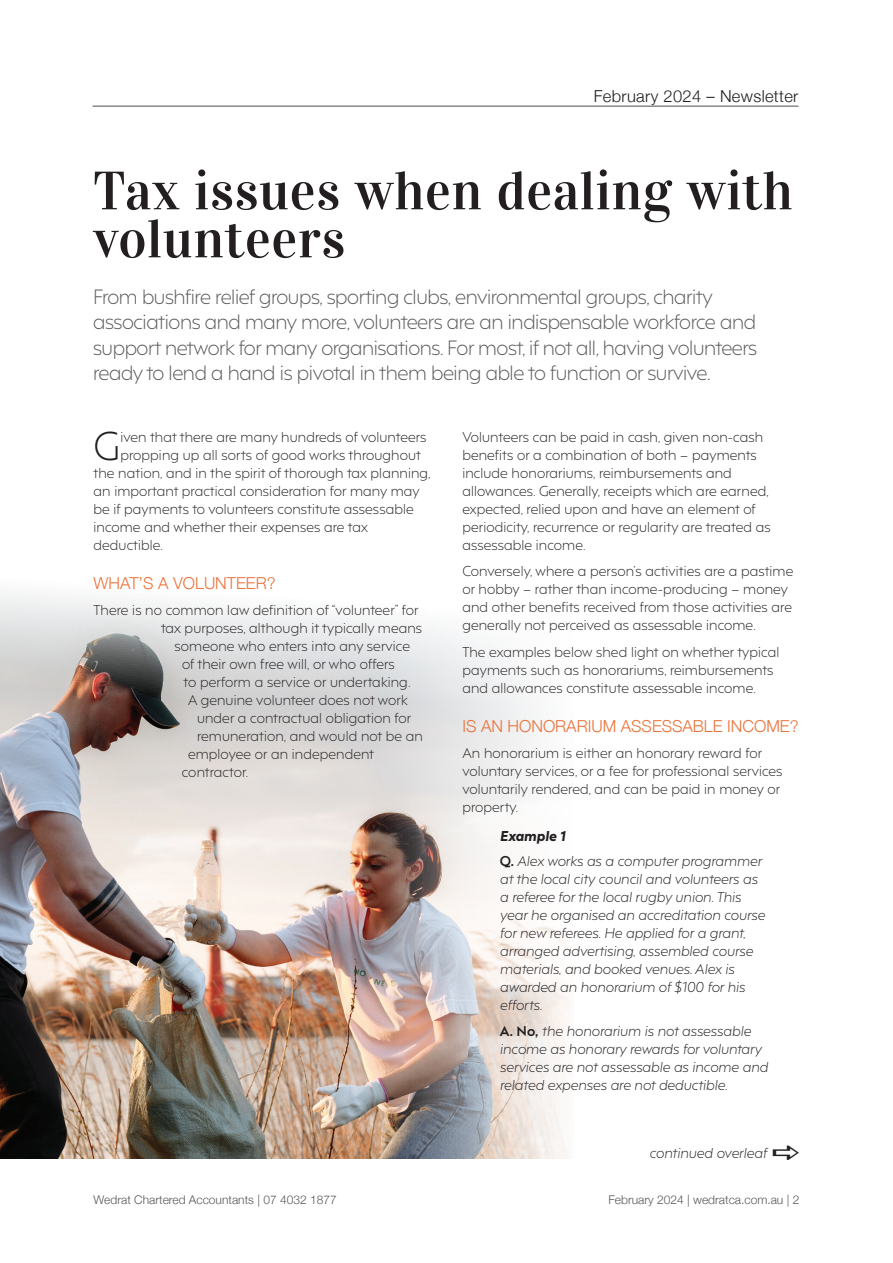
<style>
.page{position:relative;width:893px;height:1263px;background:#fff}
.page>*{position:absolute;margin:0;border:0;box-sizing:border-box;transform-origin:0 0}
.t1{font:54px/48px "Vidaloka";letter-spacing:.01em;color:#231f20}
.t2{font:300 37.8px "F37 Hooj";color:#231f20}
.t3{font:300 19.5px/25.5px "F37 Hooj";letter-spacing:-.02em;color:#57585a}
.t4{font:300 16.5px "Helvetica Neue";color:#eb733b}
.t5{font:300 16.5px "Helvetica Neue";letter-spacing:.02em;color:#231f20}
.t6{font:300 13.5px/18px "F37 Hooj";letter-spacing:.01em;color:#231f20}
.t7{font:italic 300 13.5px/18px "F37 Hooj";letter-spacing:.01em;color:#231f20}
.t8{font:300 12px "Helvetica Neue";color:#57585a}
.s1{font-weight:800}
.s2{font-weight:700;font-style:normal}
</style>
<div class="page">
<hr style="left:93px;top:106px;width:705px;height:1px;background:#231f20">
<img style="left:0;top:594px;width:569px;height:564px">
<p class="t5" style="left:594px;top:83px;width:206px">February 2024 – Newsletter</p>
<h1 class="t1" style="left:93px;top:167px;width:701px">Tax issues when dealing with volunteers</h1>
<p class="t3" style="left:93px;top:282px;width:666px">From bushfire relief groups, sporting clubs, environmental groups, charity associations and many more, volunteers are an indispensable workforce and support network for many organisations. For most, if not all, having volunteers ready to lend a hand is pivotal in them being able to function or survive.</p>
<h2 class="t2" style="left:94px;top:414px;width:28px">G</h2>
<p class="t6" style="left:120px;top:426px;width:307px">iven that there are many hundreds of volunteers</p>
<p class="t6" style="left:120px;top:444px;width:302px">propping up all sorts of good works throughout</p>
<p class="t6" style="left:94px;top:462px;width:339px">the nation, and in the spirit of thorough tax planning,</p>
<p class="t6" style="left:94px;top:480px;width:328px">an important practical consideration for many may</p>
<p class="t6" style="left:94px;top:498px;width:322px">be if payments to volunteers constitute assessable</p>
<p class="t6" style="left:94px;top:516px;width:276px">income and whether their expenses are tax</p>
<p class="t6" style="left:94px;top:534px;width:71px">deductible.</p>
<p class="t4" style="left:94px;top:570px;width:183px">WHAT’S A VOLUNTEER?</p>
<p class="t6" style="left:94px;top:600px;width:326px">There is no common law definition of “volunteer” for</p>
<p class="t6" style="left:161px;top:618px;width:263px">tax purposes, although it typically means</p>
<p class="t6" style="left:175px;top:636px;width:237px">someone who enters into any service</p>
<p class="t6" style="left:182px;top:654px;width:214px">of their own free will, or who offers</p>
<p class="t6" style="left:184px;top:672px;width:228px">to perform a service or undertaking.</p>
<p class="t6" style="left:188px;top:690px;width:221px">A genuine volunteer does not work</p>
<p class="t6" style="left:197px;top:708px;width:216px">under a contractual obligation for</p>
<p class="t6" style="left:197px;top:726px;width:227px">remuneration, and would not be an</p>
<p class="t6" style="left:188px;top:744px;width:187px">employee or an independent</p>
<p class="t6" style="left:182px;top:762px;width:68px">contractor.</p>
<p class="t6" style="left:462px;top:426px;width:310px">Volunteers can be paid in cash, given non-cash benefits or a combination of both – payments include honorariums, reimbursements and allowances. Generally, receipts which are earned, expected, relied upon and have an element of periodicity, recurrence or regularity are treated as assessable income.</p>
<p class="t6" style="left:462px;top:561px;width:332px">Conversely, where a person’s activities are a pastime or hobby – rather than income-producing – money and other benefits received from those activities are generally not perceived as assessable income.</p>
<p class="t6" style="left:462px;top:641px;width:318px">The examples below shed light on whether typical payments such as honorariums, reimbursements and allowances constitute assessable income.</p>
<p class="t4" style="left:462px;top:713px;width:338px">IS AN HONORARIUM ASSESSABLE INCOME?</p>
<p class="t6" style="left:462px;top:743px;width:322px">An honorarium is either an honorary reward for voluntary services, or a fee for professional services voluntarily rendered, and can be paid in money or property.</p>
<p class="t7" style="left:500px;top:822px;width:263px;line-height:25.5px"><span class="s1">Example 1<br></span><span class="s2">Q.</span> Alex works as a computer programmer</p>
<p class="t7" style="left:500px;top:869px;width:267px">at the local city council and volunteers as a referee for the local rugby union. This year he organised an accreditation course for new referees. He applied for a grant, arranged advertising, assembled course materials, and booked venues. Alex is awarded an honorarium of $100 for his efforts.</p>
<p class="t7" style="left:500px;top:1020px;width:270px"><span class="s2">A. No,</span> the honorarium is not assessable income as honorary rewards for voluntary services are not assessable as income and related expenses are not deductible.</p>
<p class="t7" style="left:649px;top:1142px;width:119px">continued overleaf</p>
<p class="t8" style="left:94px;top:1190px;width:245px">Wedrat Chartered Accountants | 07 4032 1877</p>
<p class="t8" style="left:608px;top:1190px;width:192px">February 2024 | wedratca.com.au | 2</p>
</div>
